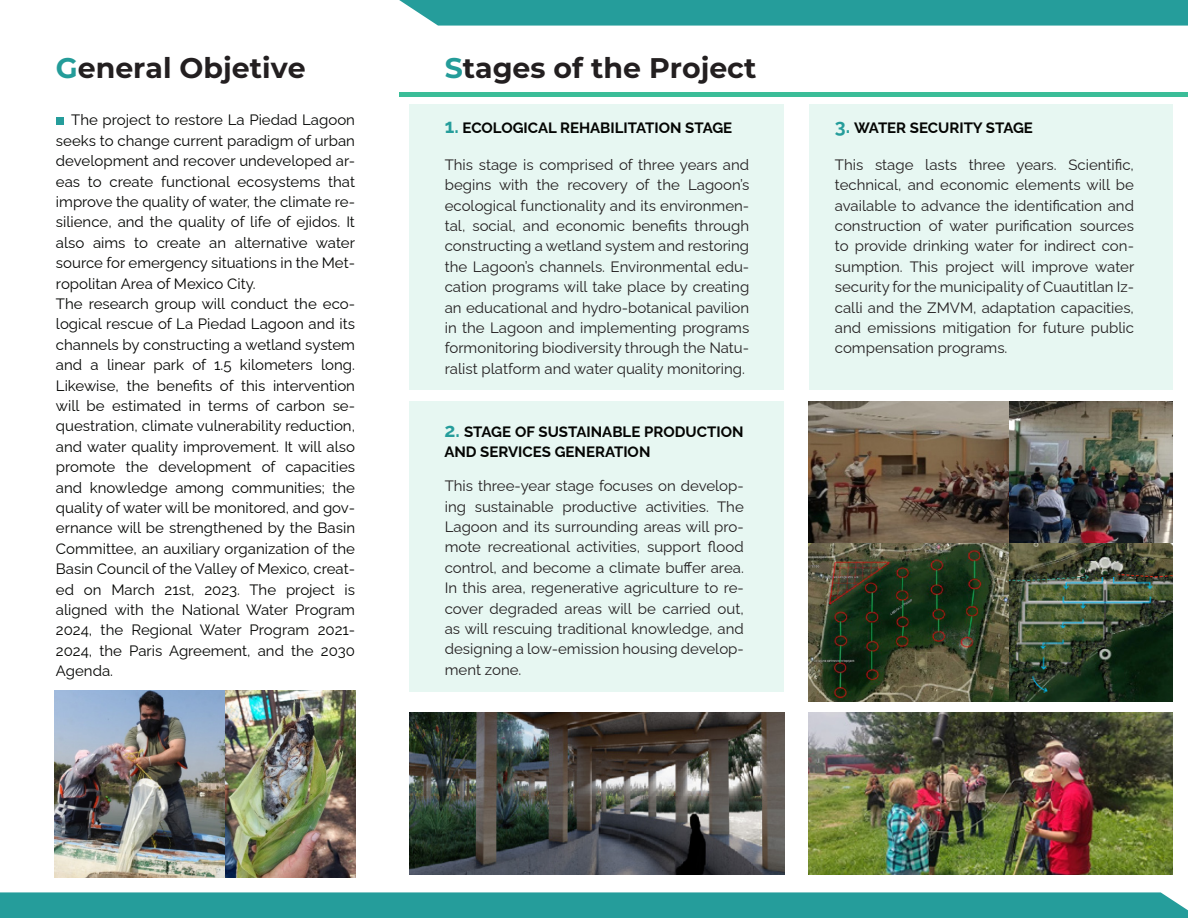
<style>
.page{position:relative;width:1188px;height:918px;background:#fff}
.page>*{position:absolute;margin:0;border:0;box-sizing:border-box;transform-origin:0 0}
.t1{font:100 28.35px "Montserrat";color:#231f20}
.t2{font:15px/20.4px "Raleway";color:#231f20;text-align:justify}
.t3{font:15px/20.4px "Raleway";color:#040503;text-align:justify}
.t4{font:700 15px/20.4px "Raleway";color:#040503}
.s1{color:#249c99}
.s2{color:#fff}
.s3{font-size:19.5px;color:#259d9b}
</style>
<div class="page">
<div style="left:410px;top:104px;width:374px;height:286px;background:#e7f7f2"></div>
<div style="left:809px;top:104px;width:363px;height:286px;background:#e7f7f2"></div>
<div style="left:410px;top:402px;width:374px;height:290px;background:#e7f7f2"></div>
<div style="left:399px;top:0;width:789px;height:26px;background:#259d9b"></div>
<div style="left:56px;top:117px;width:8px;height:8px;background:#259d9b"></div>
<img style="left:54px;top:691px;width:172px;height:187px">
<img style="left:226px;top:691px;width:129px;height:187px">
<div style="left:399px;top:92px;width:789px;height:5px;background:#3bbd98"></div>
<img style="left:809px;top:402px;width:201px;height:142px">
<img style="left:1010px;top:402px;width:162px;height:142px">
<img style="left:809px;top:544px;width:201px;height:157px">
<img style="left:410px;top:712px;width:374px;height:163px">
<img style="left:1010px;top:544px;width:162px;height:157px">
<div style="left:0;top:892px;width:1188px;height:26px;background:#259d9b"></div>
<img style="left:809px;top:712px;width:363px;height:163px">
<p class="t1" style="left:56px;top:49px;width:251px"><span class="s1">G</span>eneral Objetive</p>
<p class="t1" style="left:445px;top:49px;width:313px"><span class="s1">S</span>tages of the Project</p>
<p class="t3" style="left:56px;top:108px;width:301px"><span class="s2">__</span>The project to restore La Piedad Lagoon seeks to change current paradigm of urban development and recover undeveloped ar&shy;eas to create functional ecosystems that improve the quality of water, the climate re&shy;silience, and the quality of life of ejidos. It also aims to create an alternative water source for emergency situations in the Met&shy;ropolitan Area of Mexico City.</p>
<p class="t3" style="left:56px;top:292px;width:301px">The research group will conduct the eco&shy;logical rescue of La Piedad Lagoon and its channels by constructing a wetland system and a linear park of 1.5 kilometers long.<br>Likewise, the benefits of this intervention will be estimated in terms of carbon se&shy;questration, climate vulnerability reduction, and water quality improvement. It will also promote the development of capacities and knowledge among communities; the quality of water will be monitored, and gov&shy;ernance will be strengthened by the Basin Committee, an auxiliary organization of the Basin Council of the Valley of Mexico, creat&shy;ed on March 21st, 2023. The project is aligned with the National Water Program 2024, the Regional Water Program 2021- 2024, the Paris Agreement, and the 2030<br>Agenda.</p>
<p class="t4" style="left:445px;top:117px;width:289px"><span class="s3">1.</span> ECOLOGICAL REHABILITATION STAGE</p>
<p class="t4" style="left:835px;top:117px;width:200px"><span class="s3">3.</span> WATER SECURITY STAGE</p>
<p class="t2" style="left:445px;top:153px;width:306px">This stage is comprised of three years and begins with the recovery of the Lagoon’s ecological functionality and its environmen&shy;tal, social, and economic benefits through constructing a wetland system and restoring the Lagoon’s channels. Environmental edu&shy;cation programs will take place by creating an educational and hydro-botanical pavilion in the Lagoon and implementing programs formonitoring biodiversity through the Natu&shy;ralist platform and water quality monitoring.</p>
<p class="t2" style="left:835px;top:153px;width:301px">This stage lasts three years. Scientific, technical, and economic elements will be available to advance the identification and construction of water purification sources to provide drinking water for indirect con&shy;sumption. This project will improve water security for the municipality of Cuautitlan Iz&shy;calli and the ZMVM, adaptation capacities, and emissions mitigation for future public compensation programs.</p>
<p class="t4" style="left:444px;top:420px;width:301px"><span class="s3">2.</span> STAGE OF SUSTAINABLE PRODUCTION<br>AND SERVICES GENERATION</p>
<p class="t2" style="left:445px;top:474px;width:301px">This three-year stage focuses on develop&shy;ing sustainable productive activities. The Lagoon and its surrounding areas will pro&shy;mote recreational activities, support flood control, and become a climate buffer area.<br>In this area, regenerative agriculture to re&shy;cover degraded areas will be carried out, as will rescuing traditional knowledge, and designing a low-emission housing develop&shy;ment zone.</p>
</div>
